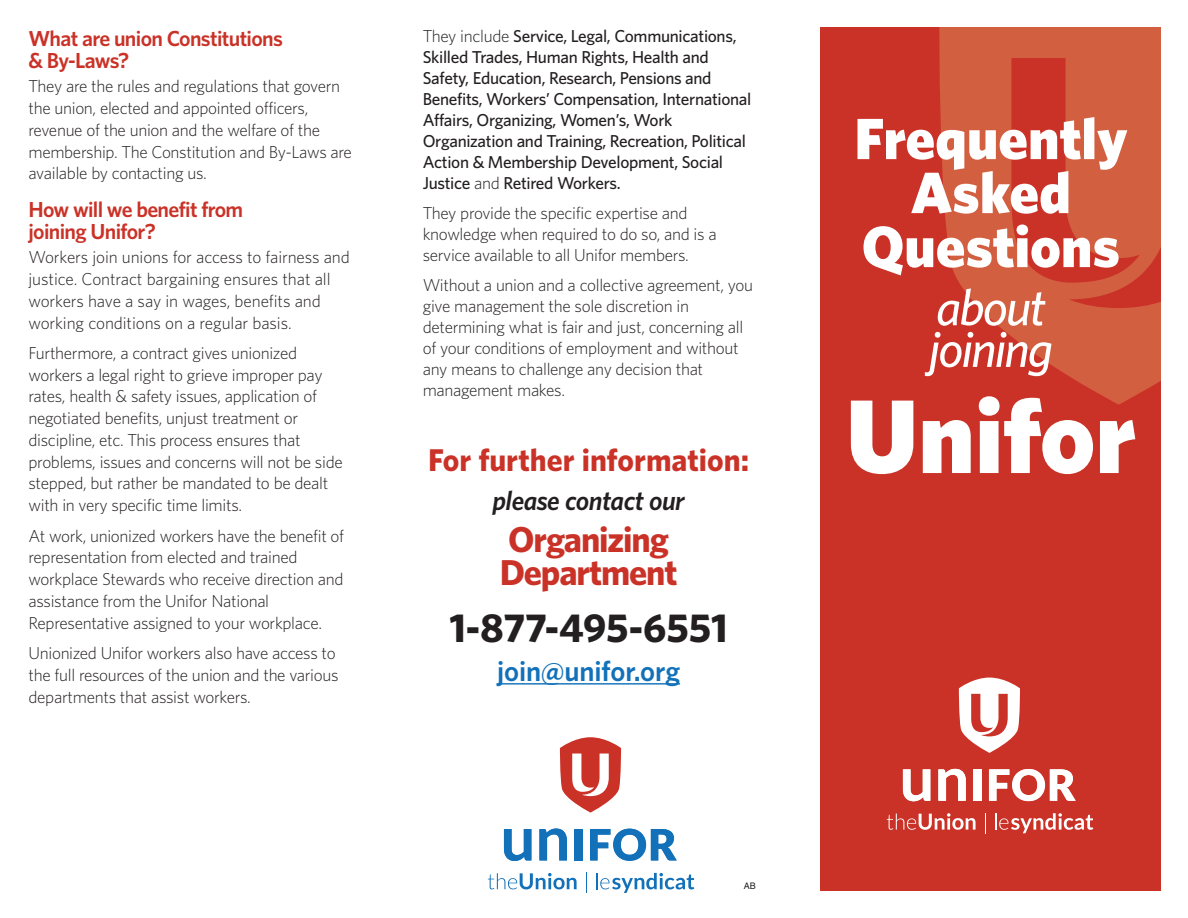
<style>
.page{position:relative;width:1188px;height:918px;background:#fff}
.page>*{position:absolute;margin:0;border:0;box-sizing:border-box;transform-origin:0 0}
.t1{font:900 105px "Whitney";color:#fff}
.t2{font:900 58.35px/54px "Whitney";color:#fff;text-align:center}
.t3{font:italic 500 51px/41.7px "Whitney";letter-spacing:-.035em;color:#fff}
.t4{font:700 40.5px "Whitney";color:#231f20}
.t5{font:700 36px/33px "Whitney";letter-spacing:-.03em;color:#ca3227}
.t6{font:700 31.5px "Whitney";color:#ca3227}
.t7{font:600 28.5px "Whitney";letter-spacing:-.005em;color:#1271b9}
.t8{font:italic 600 27px "Whitney";letter-spacing:-.02em;color:#231f20}
.t9{font:600 21.75px/22.5px "Whitney";letter-spacing:-.03em;color:#ca3227}
.t10{font:300 17.25px/21.8px "Whitney";letter-spacing:-.02em;color:#231f20}
.t11{font:500 17.25px/21px "Whitney";letter-spacing:-.02em;color:#231f20}
.t12{font:9px "Helvetica";color:#231f20}
.s1{font-weight:300}
</style>
<div class="page">
<div style="left:821px;top:27px;width:340px;height:864px;background:#ca3227"></div>
<hr style="left:497px;top:683px;width:183px;height:2px;background:#1271b9">
<svg style="left:560px;top:737px;width:61px;height:76px"></svg>
<div style="left:575px;top:829px;width:7px;height:32px;background:#1271b9"></div>
<svg style="left:504px;top:829px;width:27px;height:32px"></svg>
<svg style="left:539px;top:829px;width:28px;height:32px"></svg>
<svg style="left:590px;top:829px;width:87px;height:32px"></svg>
<svg style="left:596px;top:873px;width:98px;height:20px"></svg>
<svg style="left:488px;top:873px;width:89px;height:16px"></svg>
<svg style="left:586px;top:873px;width:1px;height:20px"></svg>
<svg style="left:959px;top:678px;width:61px;height:75px"></svg>
<svg style="left:903px;top:769px;width:27px;height:32px"></svg>
<svg style="left:938px;top:769px;width:28px;height:32px"></svg>
<svg style="left:989px;top:769px;width:87px;height:32px"></svg>
<div style="left:974px;top:769px;width:7px;height:32px;background:#fff"></div>
<svg style="left:995px;top:813px;width:98px;height:20px"></svg>
<svg style="left:887px;top:813px;width:89px;height:17px"></svg>
<svg style="left:985px;top:813px;width:1px;height:20px"></svg>
<svg style="left:939px;top:27px;width:222px;height:378px;fill:#d35f41"></svg>
<p class="t9" style="left:28px;top:29px;width:256px">What are union Constitutions &amp; By-Laws?</p>
<p class="t10" style="left:28px;top:77px;width:325px">They are the rules and regulations that govern the union, elected and appointed officers, revenue of the union and the welfare of the membership. The Constitution and By-Laws are available by contacting us.</p>
<p class="t9" style="left:28px;top:200px;width:216px">How will we benefit from joining Unifor?</p>
<p class="t10" style="left:28px;top:248px;width:323px">Workers join unions for access to fairness and justice. Contract bargaining ensures that all workers have a say in wages, benefits and working conditions on a regular basis.</p>
<p class="t10" style="left:28px;top:344px;width:316px">Furthermore, a contract gives unionized workers a legal right to grieve improper pay rates, health &amp; safety issues, application of negotiated benefits, unjust treatment or discipline, etc. This process ensures that problems, issues and concerns will not be side stepped, but rather be mandated to be dealt with in very specific time limits.</p>
<p class="t10" style="left:28px;top:526px;width:317px">At work, unionized workers have the benefit of representation from elected and trained workplace Stewards who receive direction and assistance from the Unifor National Representative assigned to your workplace.</p>
<p class="t10" style="left:29px;top:644px;width:312px">Unionized Unifor workers also have access to the full resources of the union and the various departments that assist workers.</p>
<p class="t11" style="left:423px;top:27px;width:330px"><span class="s1">They include</span> Service, Legal, Communications, Skilled Trades, Human Rights, Health and Safety, Education, Research, Pensions and Benefits, Workers’ Compensation, International Affairs, Organizing, Women’s, Work Organization and Training, Recreation, Political Action &amp; Membership Development, Social Justice <span class="s1">and</span> Retired Workers.</p>
<p class="t10" style="left:423px;top:204px;width:296px;line-height:21px">They provide the specific expertise and knowledge when required to do so, and is a service available to all Unifor members.</p>
<p class="t10" style="left:423px;top:276px;width:332px;line-height:21px">Without a union and a collective agreement, you give management the sole discretion in determining what is fair and just, concerning all of your conditions of employment and without any means to challenge any decision that management makes.</p>
<h3 class="t6" style="left:428px;top:450px;width:323px">For further information:</h3>
<h3 class="t8" style="left:492px;top:492px;width:194px">please contact our</h3>
<h3 class="t5" style="left:500px;top:527px;width:179px">Organizing<br>Department</h3>
<h3 class="t4" style="left:449px;top:614px;width:280px">1-877-495-6551</h3>
<h3 class="t7" style="left:497px;top:661px;width:185px">join@unifor.org</h3>
<p class="t12" style="left:744px;top:883px;width:14px">AB</p>
<h2 class="t2" style="left:854px;top:117px;width:275px">Frequently<br>Asked<br>Questions</h2>
<h3 class="t3" style="left:929px;top:292px;width:126px">about joining</h3>
<h1 class="t1" style="left:846px;top:401px;width:291px">Unifor</h1>
</div>
